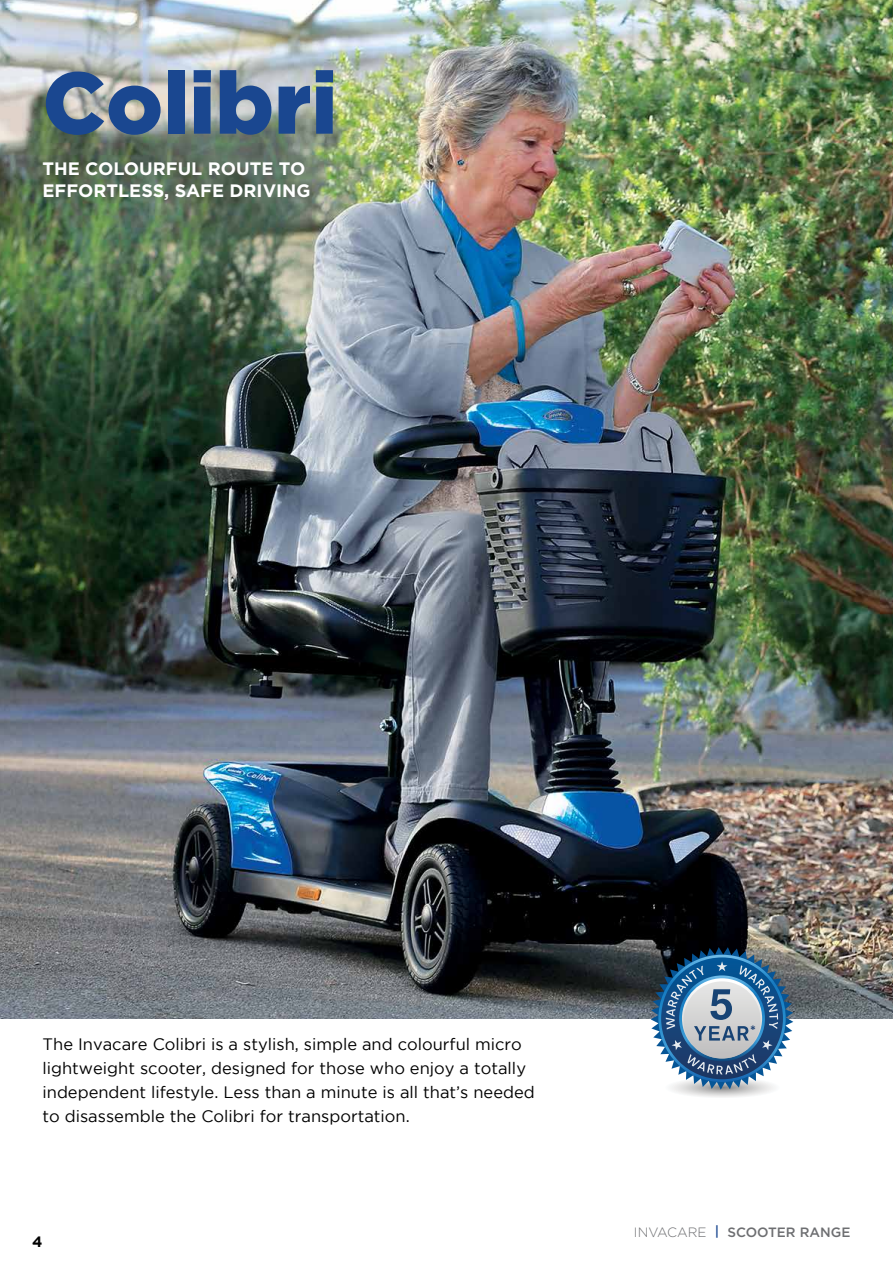
<style>
.page{position:relative;width:893px;height:1263px;background:#fff}
.page>*{position:absolute;margin:0;border:0;box-sizing:border-box;transform-origin:0 0}
.t1{font:900 87px "Gotham";color:#1a4790}
.t2{font:700 18px/21.6px "Gotham";color:#fff}
.t3{font:16.5px/24px "Gotham";color:#000}
.t4{font:700 15px "Gotham";color:#000}
.t5{font:500 13.5px "Gotham";color:#6d6e71}
.t6{font:700 13.5px "Gotham";color:#204374}
.s1{font-weight:300}
.s2{color:#1a4790}
</style>
<div class="page">
<img style="left:0;top:0;width:893px;height:1018px">
<svg style="left:651px;top:947px;width:142px;height:150px;background:#7490a9"></svg>
<h1 class="t1" style="left:43px;top:53px;width:296px">Colibri</h1>
<p class="t2" style="left:43px;top:158px;width:270px">THE COLOURFUL ROUTE TO<br>EFFORTLESS, SAFE DRIVING</p>
<p class="t3" style="left:43px;top:1032px;width:494px">The Invacare Colibri is a stylish, simple and colourful micro lightweight scooter, designed for those who enjoy a totally independent lifestyle. Less than a minute is all that’s needed to disassemble the Colibri for transportation.</p>
<p class="t4" style="left:32px;top:1233px;width:12px">4</p>
<p class="t6" style="left:750px;top:1023px;width:7px">*</p>
<p class="t5" style="left:634px;top:1223px;width:218px"><span class="s1">INVACARE</span> <span class="s2">|</span> SCOOTER RANGE</p>
</div>
